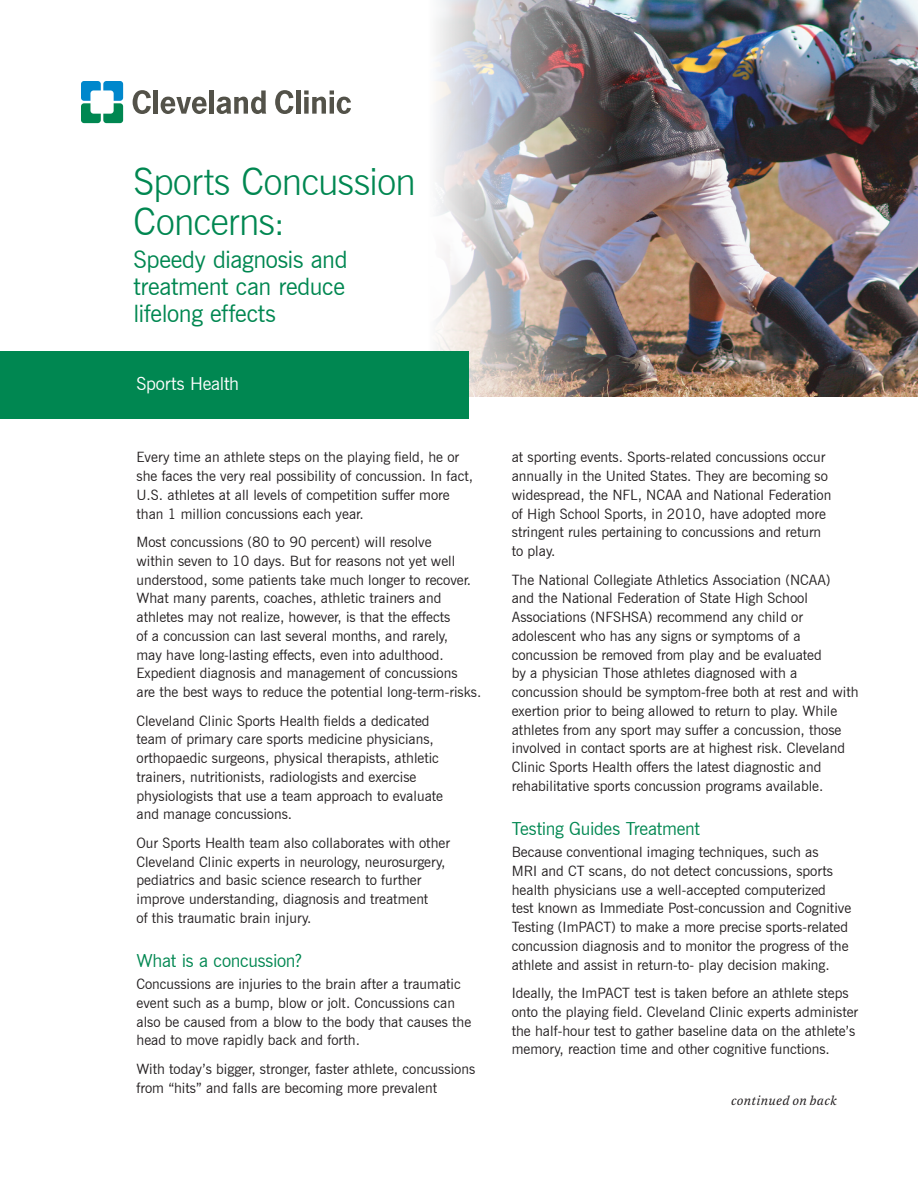
<style>
.page{position:relative;width:918px;height:1188px;background:#fff}
.page>*{position:absolute;margin:0;border:0;box-sizing:border-box;transform-origin:0 0}
.t1{font:300 37.5px/40.5px "News Gothic BT";letter-spacing:-.015em;color:#008751}
.t2{font:24px/27px "News Gothic BT";letter-spacing:-.015em;color:#008751;text-align:justify}
.t3{font:18px "News Gothic BT";letter-spacing:-.015em;color:#008751}
.t4{font:18px "News Gothic BT";letter-spacing:-.015em;color:#fff}
.t5{font:14.25px/18.8px "News Gothic BT";color:#231f20}
.t6{font:italic 13.5px "Arnhem Blond";letter-spacing:.02em;color:#231f20}
</style>
<div class="page">
<img style="left:631px;top:0;width:287px;height:396px">
<img style="left:436px;top:0;width:195px;height:402px">
<div style="left:0;top:351px;width:468px;height:68px;background:#008751"></div>
<svg style="left:81px;top:81px;width:42px;height:42px"></svg>
<svg style="left:133px;top:90px;width:18px;height:24px"></svg>
<hr style="left:154px;top:90px;width:4px;height:24px;background:#535249">
<svg style="left:161px;top:97px;width:46px;height:17px"></svg>
<hr style="left:210px;top:90px;width:4px;height:24px;background:#535249">
<svg style="left:275px;top:90px;width:18px;height:24px"></svg>
<div style="left:296px;top:90px;width:5px;height:24px;background:#535249"></div>
<svg style="left:304px;top:90px;width:47px;height:24px"></svg>
<svg style="left:217px;top:90px;width:49px;height:24px"></svg>
<h1 class="t1" style="left:134px;top:161px;width:284px">Sports Concussion<br>Concerns:</h1>
<h2 class="t2" style="left:134px;top:246px;width:216px">Speedy diagnosis and treatment can reduce lifelong effects</h2>
<p class="t4" style="left:136px;top:373px;width:104px">Sports Health</p>
<p class="t5" style="left:136px;top:448px;width:338px">Every time an athlete steps on the playing field, he or she faces the very real possibility of concussion. In fact, U.S. athletes at all levels of competition suffer more than 1 million concussions each year.</p>
<p class="t5" style="left:136px;top:533px;width:346px">Most concussions (80 to 90 percent) will resolve<br>within seven to 10 days. But for reasons not yet well understood, some patients take much longer to recover.<br>What many parents, coaches, athletic trainers and athletes may not realize, however, is that the effects<br>of a concussion can last several months, and rarely,<br>may have long-lasting effects, even into adulthood.<br>Expedient diagnosis and management of concussions<br>are the best ways to reduce the potential long-term-risks.</p>
<p class="t5" style="left:136px;top:711px;width:308px">Cleveland Clinic Sports Health fields a dedicated team of primary care sports medicine physicians, orthopaedic surgeons, physical therapists, athletic trainers, nutritionists, radiologists and exercise physiologists that use a team approach to evaluate and manage concussions.</p>
<p class="t5" style="left:136px;top:833px;width:315px">Our Sports Health team also collaborates with other Cleveland Clinic experts in neurology, neurosurgery, pediatrics and basic science research to further improve understanding, diagnosis and treatment<br>of this traumatic brain injury.</p>
<p class="t3" style="left:136px;top:950px;width:167px">What is a concussion?</p>
<p class="t5" style="left:136px;top:975px;width:336px">Concussions are injuries to the brain after a traumatic event such as a bump, blow or jolt. Concussions can also be caused from a blow to the body that causes the head to move rapidly back and forth.</p>
<p class="t5" style="left:136px;top:1059px;width:340px">With today’s bigger, stronger, faster athlete, concussions from “hits” and falls are becoming more prevalent</p>
<p class="t5" style="left:512px;top:448px;width:321px">at sporting events. Sports-related concussions occur annually in the United States. They are becoming so widespread, the NFL, NCAA and National Federation of High School Sports, in 2010, have adopted more stringent rules pertaining to concussions and return to play.</p>
<p class="t5" style="left:512px;top:570px;width:348px">The National Collegiate Athletics Association (NCAA)<br>and the National Federation of State High School Associations (NFSHSA) recommend any child or adolescent who has any signs or symptoms of a concussion be removed from play and be evaluated<br>by a physician Those athletes diagnosed with a concussion should be symptom-free both at rest and with exertion prior to being allowed to return to play. While athletes from any sport may suffer a concussion, those involved in contact sports are at highest risk. Cleveland Clinic Sports Health offers the latest diagnostic and rehabilitative sports concussion programs available.</p>
<p class="t3" style="left:512px;top:818px;width:190px">Testing Guides Treatment</p>
<p class="t5" style="left:512px;top:843px;width:341px">Because conventional imaging techniques, such as<br>MRI and CT scans, do not detect concussions, sports health physicians use a well-accepted computerized test known as Immediate Post-concussion and Cognitive Testing (ImPACT) to make a more precise sports-related concussion diagnosis and to monitor the progress of the athlete and assist in return-to- play decision making.</p>
<p class="t5" style="left:512px;top:984px;width:348px">Ideally, the ImPACT test is taken before an athlete steps onto the playing field. Cleveland Clinic experts administer the half-hour test to gather baseline data on the athlete’s memory, reaction time and other cognitive functions.</p>
<p class="t6" style="left:731px;top:1094px;width:107px">continued on back</p>
</div>
